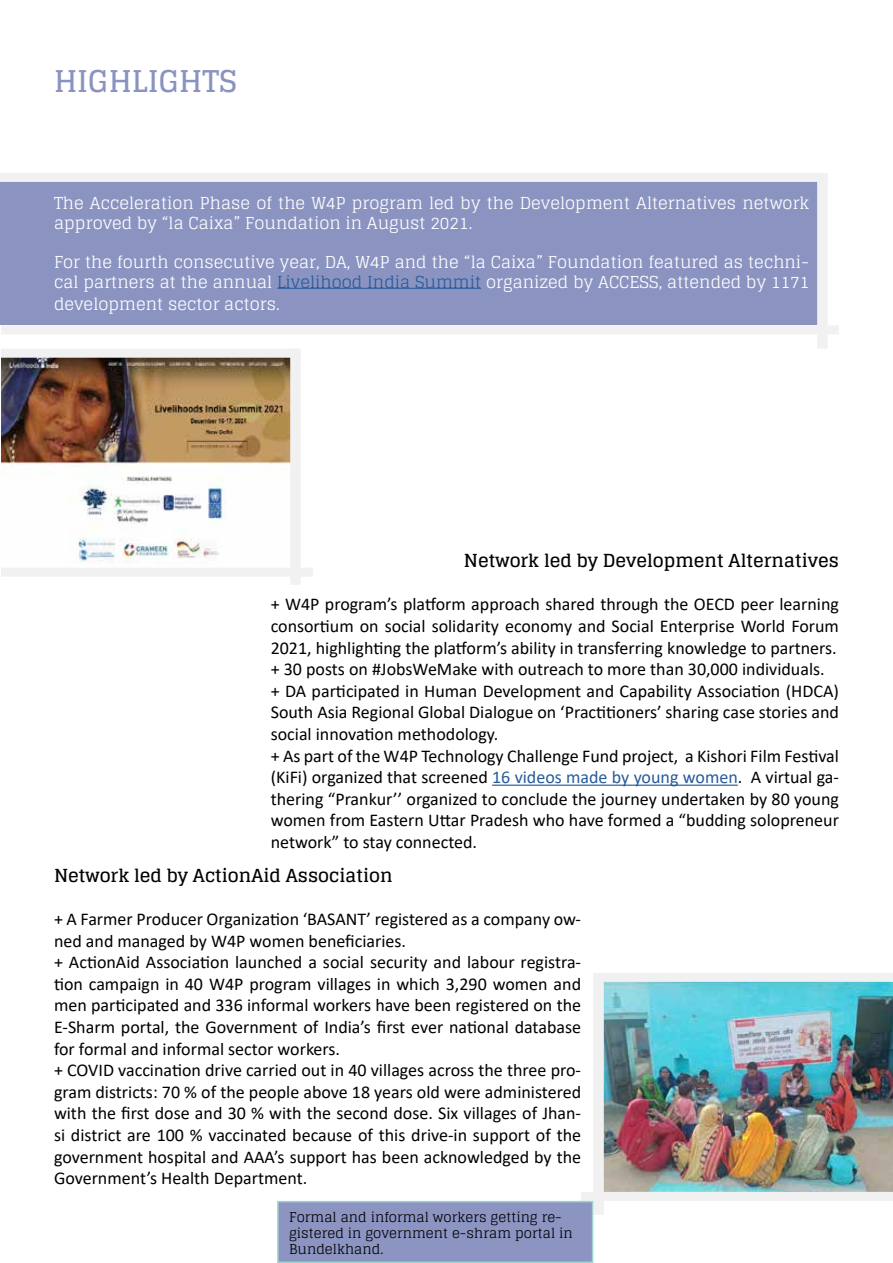
<style>
.page{position:relative;width:893px;height:1263px;background:#fff}
.page>*{position:absolute;margin:0;border:0;box-sizing:border-box;transform-origin:0 0}
.t1{font:700 30px "Glegoo";color:#8a93c0}
.t2{font:18px/21.6px "Calibri";color:#000}
.t3{font:700 18px "Glegoo";color:#000}
.t4{font:16.5px/19.8px "Glegoo";color:#fff}
.t5{font:13.5px/16.2px "Glegoo";color:#000}
.s1{color:#275b9b}
</style>
<div class="page">
<hr style="left:492px;top:785px;width:246px;height:1px;background:#275b9b">
<div style="left:0;top:180px;width:817px;height:145px;background:#8b94c1"></div>
<div style="left:0;top:173px;width:828px;height:9px;background:#f1f1f1"></div>
<div style="left:1px;top:325px;width:838px;height:9px;background:#f1f1f1"></div>
<div style="left:817px;top:176px;width:11px;height:173px;background:#f1f1f1"></div>
<hr style="left:277px;top:288px;width:204px;height:1px;background:#275b9b">
<img style="left:1px;top:358px;width:289px;height:205px">
<div style="left:1px;top:349px;width:299px;height:9px;background:#f1f1f1"></div>
<div style="left:290px;top:349px;width:11px;height:236px;background:#f1f1f1"></div>
<div style="left:1px;top:568px;width:312px;height:9px;background:#f1f1f1"></div>
<img style="left:604px;top:982px;width:289px;height:210px">
<div style="left:604px;top:973px;width:289px;height:9px;background:#f1f1f1"></div>
<div style="left:593px;top:973px;width:11px;height:242px;background:#f1f1f1"></div>
<div style="left:581px;top:1192px;width:312px;height:9px;background:#f1f1f1"></div>
<div style="left:278px;top:1201px;width:315px;height:61px;background:#8c94c2"></div>
<div style="left:277px;top:1201px;width:316px;height:62px;border:2px solid #9dd3ce"></div>
<h1 class="t1" style="left:54px;top:64px;width:185px">HIGHLIGHTS</h1>
<p class="t4" style="left:54px;top:193px;width:757px">The Acceleration Phase of the W4P program led by the Development Alternatives network approved by “la Caixa” Foundation in August 2021.</p>
<p class="t4" style="left:54px;top:252px;width:757px">For the fourth consecutive year, DA, W4P and the “la Caixa” Foundation featured as techni&shy;cal partners at the annual <span class="s1">Livelihood India Summit</span> organized by ACCESS, attended by 1171</p>
<p class="t4" style="left:54px;top:294px;width:227px">development sector actors.</p>
<p class="t3" style="left:464px;top:550px;width:376px">Network led by Development Alternatives</p>
<p class="t2" style="left:271px;top:593px;width:570px">+ W4P program’s platform approach shared through the OECD peer learning consortium on social solidarity economy and Social Enterprise World Forum 2021, highlighting the platform’s ability in transferring knowledge to partners. + 30 posts on #JobsWeMake with outreach to more than 30,000 individuals.<br>+ DA participated in Human Development and Capability Association (HDCA)<br>South Asia Regional Global Dialogue on ‘Practitioners’ sharing case stories and social innovation methodology.<br>+ As part of the W4P Technology Challenge Fund project, a Kishori Film Festival (KiFi) organized that screened <span class="s1">16 videos made by young women</span>. A virtual ga&shy;thering “Prankur’’ organized to conclude the journey undertaken by 80 young women from Eastern Uttar Pradesh who have formed a “budding solopreneur network” to stay connected.</p>
<p class="t3" style="left:54px;top:865px;width:340px">Network led by ActionAid Association</p>
<p class="t2" style="left:54px;top:908px;width:529px">+ A Farmer Producer Organization ‘BASANT’ registered as a company ow&shy;ned and managed by W4P women beneficiaries.<br>+ ActionAid Association launched a social security and labour registra&shy;tion campaign in 40 W4P program villages in which 3,290 women and men participated and 336 informal workers have been registered on the E-Sharm portal, the Government of India’s first ever national database for formal and informal sector workers.<br>+ COVID vaccination drive carried out in 40 villages across the three pro&shy;gram districts: 70 % of the people above 18 years old were administered with the first dose and 30 % with the second dose. Six villages of Jhan&shy;si district are 100 % vaccinated because of this drive-in support of the government hospital and AAA’s support has been acknowledged by the Government’s Health Department.</p>
<p class="t5" style="left:289px;top:1208px;width:285px">Formal and informal workers getting re&shy;gistered in government e-shram portal in<br>Bundelkhand.</p>
</div>
